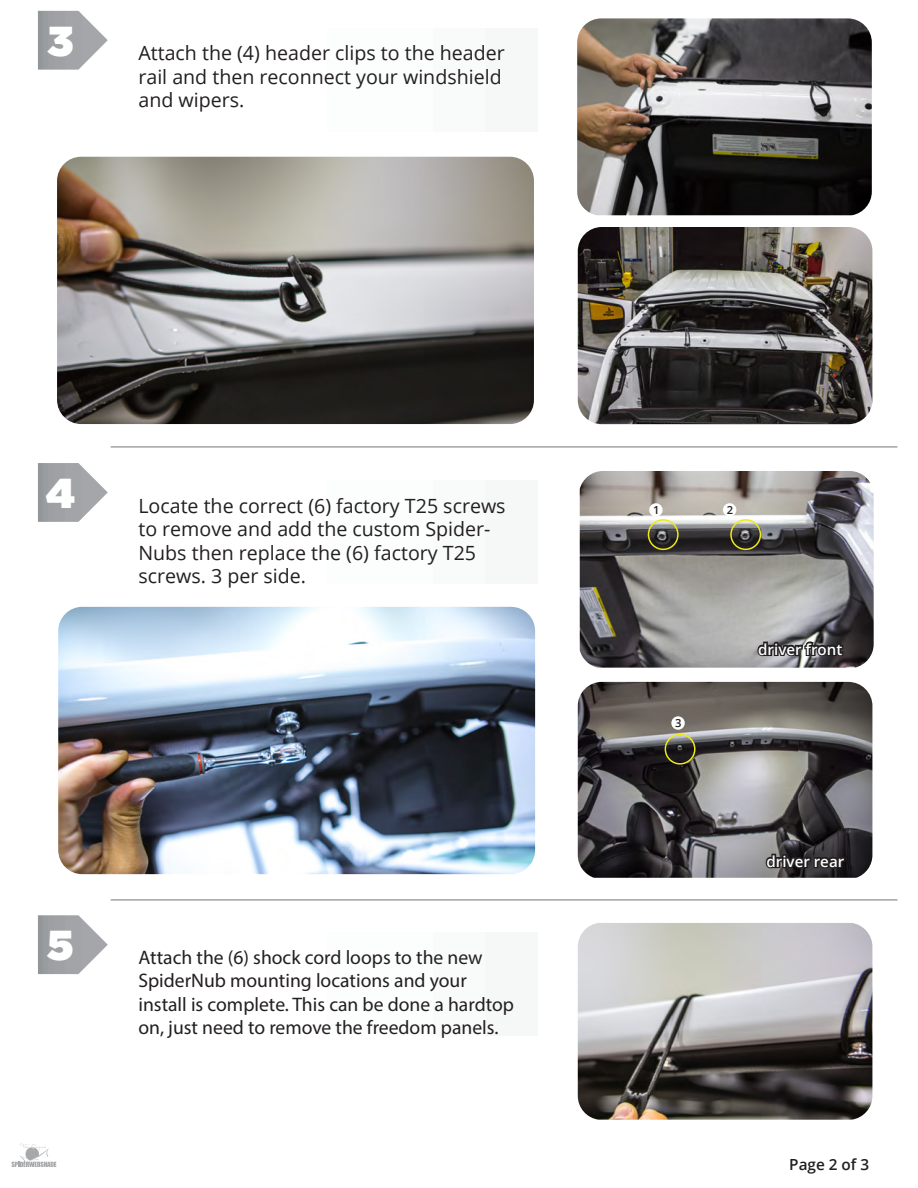
<style>
.page{position:relative;width:918px;height:1188px;background:#fff}
.page>*{position:absolute;margin:0;border:0;box-sizing:border-box;transform-origin:0 0}
.t1{font:41.7px "Gotham Ultra";color:#fff}
.t2{font:19.65px/23.5px "Open Sans";color:#231f20}
.t3{font:19.65px/23.5px "Myriad Pro";color:#231f20}
.t4{font:600 15.3px "Open Sans";color:#231f20}
.t5{font:600 15.15px "Open Sans";color:#fff}
.t6{font:600 11.1px "Open Sans";color:#231f20}
</style>
<div class="page">
<img style="left:580px;top:471px;width:294px;height:197px">
<img style="left:578px;top:682px;width:294px;height:196px">
<svg style="left:38px;top:11px;width:70px;height:59px"></svg>
<svg style="left:38px;top:463px;width:70px;height:59px"></svg>
<svg style="left:38px;top:915px;width:70px;height:59px"></svg>
<div style="left:648px;top:519px;width:31px;height:31px;border:2px solid #eee918;border-radius:50%"></div>
<div style="left:730px;top:519px;width:31px;height:31px;border:2px solid #eee918;border-radius:50%"></div>
<div style="left:665px;top:734px;width:31px;height:31px;border:2px solid #eee918;border-radius:50%"></div>
<svg style="left:649px;top:503px;width:14px;height:14px"></svg>
<div style="left:723px;top:503px;width:13px;height:14px;background:#fff;border-radius:50%"></div>
<div style="left:671px;top:716px;width:14px;height:14px;background:#fff;border-radius:50%"></div>
<svg style="left:755px;top:639px;width:90px;height:20px;background:#545254"></svg>
<svg style="left:763px;top:845px;width:84px;height:26px;background:#373436"></svg>
<hr style="left:111px;top:446px;width:786px;height:2px;background:#a2a3a3">
<hr style="left:111px;top:899px;width:786px;height:2px;background:#a2a3a3">
<svg style="left:12px;top:1143px;width:44px;height:24px"></svg>
<img style="left:577px;top:18px;width:295px;height:197px">
<img style="left:578px;top:227px;width:294px;height:197px">
<img style="left:578px;top:923px;width:294px;height:197px">
<img style="left:57px;top:157px;width:477px;height:267px">
<img style="left:58px;top:607px;width:477px;height:267px">
<p class="t1" style="left:48px;top:17px;width:27px">3</p>
<p class="t2" style="left:138px;top:41px;width:368px">Attach the (4) header clips to the header rail and then reconnect your windshield and wipers.</p>
<p class="t1" style="left:46px;top:469px;width:30px">4</p>
<p class="t2" style="left:138px;top:493px;width:369px">Locate the correct (6) factory T25 screws to remove and add the custom Spider-Nubs then replace the (6) factory T25 screws. 3 per side.</p>
<p class="t1" style="left:47px;top:922px;width:28px">5</p>
<p class="t3" style="left:138px;top:945px;width:377px">Attach the (6) shock cord loops to the new SpiderNub mounting locations and your install is complete. This can be done a hardtop on, just need to remove the freedom panels.</p>
<p class="t6" style="left:653px;top:502px;width:8px">1</p>
<p class="t6" style="left:727px;top:502px;width:8px">2</p>
<p class="t6" style="left:675px;top:715px;width:8px">3</p>
<p class="t5" style="left:758px;top:639px;width:86px">driver front</p>
<p class="t5" style="left:766px;top:851px;width:79px">driver rear</p>
<p class="t4" style="left:789px;top:1154px;width:81px">Page 2 of 3</p>
</div>
